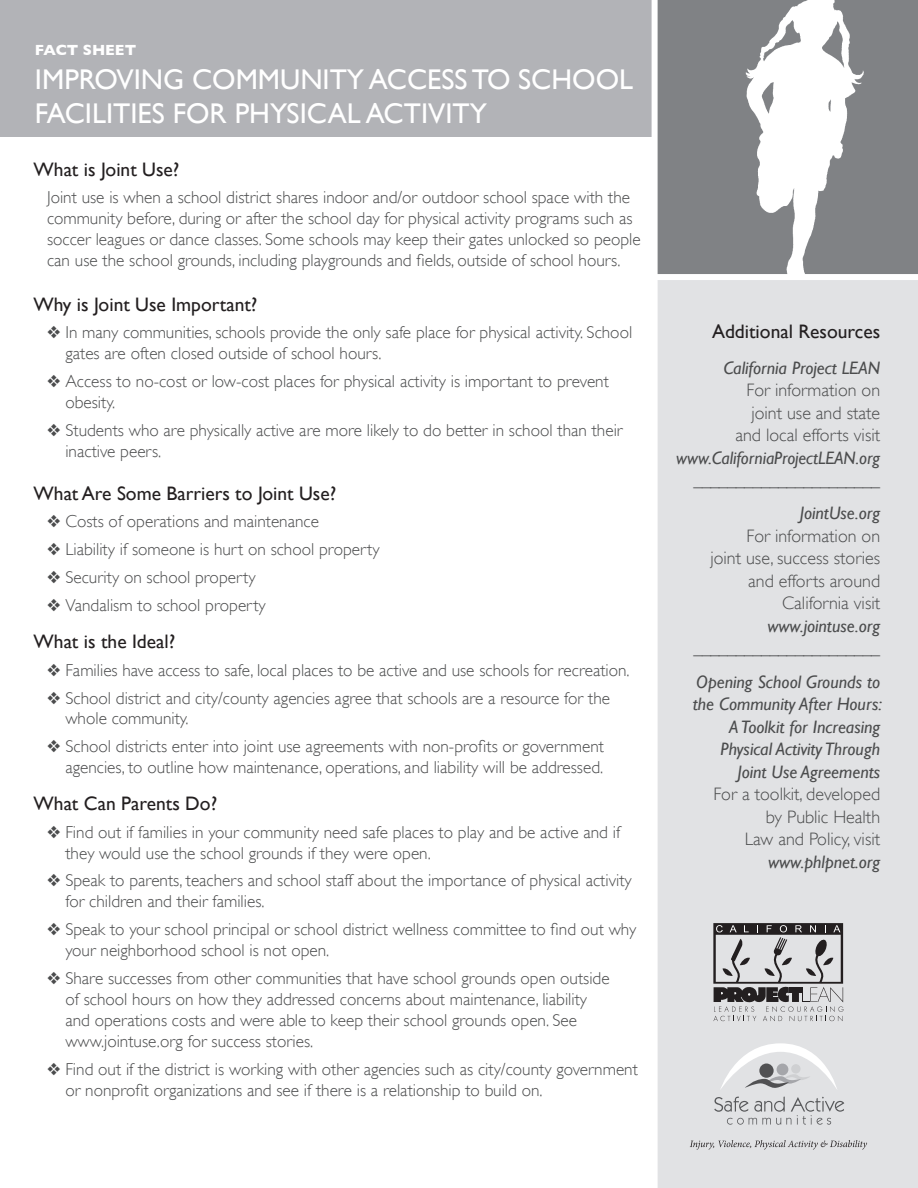
<style>
.page{position:relative;width:918px;height:1188px;background:#fff}
.page>*{position:absolute;margin:0;border:0;box-sizing:border-box;transform-origin:0 0}
.t1{font:28.5px/34.2px "Gill Sans";color:#fff}
.t2{font:19.5px "Gill Sans";color:#231f20}
.t3{font:italic 18px/22.5px "Gill Sans";color:#4b4c4d;text-align:right}
.t4{font:300 18px/22.5px "Gill Sans";color:#4b4c4d;text-align:right}
.t5{font:italic 300 18px "Gill Sans";color:#4b4c4d}
.t6{font:300 17.25px/21px "Gill Sans";color:#4b4c4d}
.t7{font:700 15px "Gill Sans";color:#fff}
</style>
<div class="page">
<div style="left:0;top:0;width:653px;height:136px;background:#b2b3b7"></div>
<div style="left:656px;top:0;width:262px;height:278px;background:#808285"></div>
<img style="left:745px;top:0;width:119px;height:274px">
<div style="left:656px;top:276px;width:262px;height:912px;background:#e1e2e4"></div>
<svg style="left:714px;top:1097px;width:130px;height:28px"></svg>
<svg style="left:721px;top:1043px;width:116px;height:46px"></svg>
<svg style="left:690px;top:1140px;width:177px;height:10px"></svg>
<svg style="left:713px;top:923px;width:130px;height:98px"></svg>
<div style="left:652px;top:274px;width:266px;height:6px;background:#fff"></div>
<div style="left:652px;top:0;width:6px;height:1188px;background:#fff"></div>
<p class="t7" style="left:35px;top:41px;width:103px">FACT SHEET</p>
<h1 class="t1" style="left:35px;top:62px;width:600px">Improving Community Access to School<br>Faci lities for Physical Activity</h1>
<p class="t2" style="left:34px;top:157px;width:147px">What is Joint Use?</p>
<p class="t6" style="left:47px;top:187px;width:595px">Joint use is when a school district shares indoor and/or outdoor school space with the community before, during or after the school day for physical activity programs such as soccer leagues or dance classes. Some schools may keep their gates unlocked so people can use the school grounds, including playgrounds and fields, outside of school hours.</p>
<p class="t2" style="left:34px;top:292px;width:225px">Why is Joint Use Important?</p>
<p class="t6" style="left:65px;top:322px;width:568px;text-indent:-18px">❖ In many communities, schools provide the only safe place for physical activity. School gates are often closed outside of school hours.</p>
<p class="t6" style="left:65px;top:371px;width:545px;text-indent:-18px">❖ Access to no-cost or low-cost places for physical activity is important to prevent obesity.</p>
<p class="t6" style="left:65px;top:419px;width:559px;text-indent:-18px">❖ Students who are physically active are more likely to do better in school than their inactive peers.</p>
<p class="t2" style="left:34px;top:481px;width:304px">What Are Some Barriers to Joint Use?</p>
<p class="t6" style="left:47px;top:511px;width:273px">❖ Costs of operations and maintenance</p>
<p class="t6" style="left:47px;top:539px;width:334px">❖ Liability if someone is hurt on school property</p>
<p class="t6" style="left:47px;top:566px;width:210px">❖ Security on school property</p>
<p class="t6" style="left:47px;top:594px;width:220px">❖ Vandalism to school property</p>
<p class="t2" style="left:34px;top:630px;width:143px">What is the Ideal?</p>
<p class="t6" style="left:47px;top:659px;width:584px">❖ Families have access to safe, local places to be active and use schools for recreation.</p>
<p class="t6" style="left:65px;top:687px;width:546px;text-indent:-18px">❖ School district and city/county agencies agree that schools are a resource for the whole community.</p>
<p class="t6" style="left:47px;top:736px;width:558px;text-align:right">❖ School districts enter into joint use agreements with non-profits or government agencies, to outline how maintenance, operations, and liability will be addressed.</p>
<p class="t2" style="left:34px;top:792px;width:185px">What Can Parents Do?</p>
<p class="t6" style="left:65px;top:821px;width:556px;text-indent:-18px">❖ Find out if families in your community need safe places to play and be active and if they would use the school grounds if they were open.</p>
<p class="t6" style="left:65px;top:870px;width:568px;text-indent:-18px">❖ Speak to parents, teachers and school staff about the importance of physical activity for children and their families.</p>
<p class="t6" style="left:65px;top:919px;width:572px;text-indent:-18px">❖ Speak to your school principal or school district wellness committee to find out why your neighborhood school is not open.</p>
<p class="t6" style="left:65px;top:968px;width:546px;text-indent:-18px">❖ Share successes from other communities that have school grounds open outside of school hours on how they addressed concerns about maintenance, liability and operations costs and were able to keep their school grounds open. See www.jointuse.org for success stories.</p>
<p class="t6" style="left:65px;top:1058px;width:574px;text-indent:-18px">❖ Find out if the district is working with other agencies such as city/county government or nonprofit organizations and see if there is a relationship to build on.</p>
<p class="t2" style="left:712px;top:319px;width:170px">Additional Resources</p>
<p class="t3" style="left:723px;top:356px;width:158px">California Project LEAN</p>
<p class="t4" style="left:735px;top:379px;width:146px">For information on joint use and state and local efforts visit</p>
<p class="t3" style="left:676px;top:446px;width:205px">www.CaliforniaProjectLEAN.org</p>
<p class="t5" style="left:694px;top:470px;width:188px">______________________</p>
<p class="t3" style="left:800px;top:502px;width:82px">JointUse.org</p>
<p class="t4" style="left:710px;top:525px;width:171px">For information on<br>joint use, success stories and efforts around<br>California visit</p>
<p class="t3" style="left:767px;top:614px;width:114px">www.jointuse.org</p>
<p class="t5" style="left:694px;top:638px;width:188px">______________________</p>
<p class="t3" style="left:693px;top:670px;width:191px">Opening School Grounds to the Community After Hours:<br>A Toolkit for Increasing<br>Physical Activity Through<br>Joint Use Agreements</p>
<p class="t4" style="left:713px;top:783px;width:168px">For a toolkit, developed by Public Health<br>Law and Policy, visit</p>
<p class="t3" style="left:768px;top:850px;width:114px">www.phlpnet.org</p>
</div>
